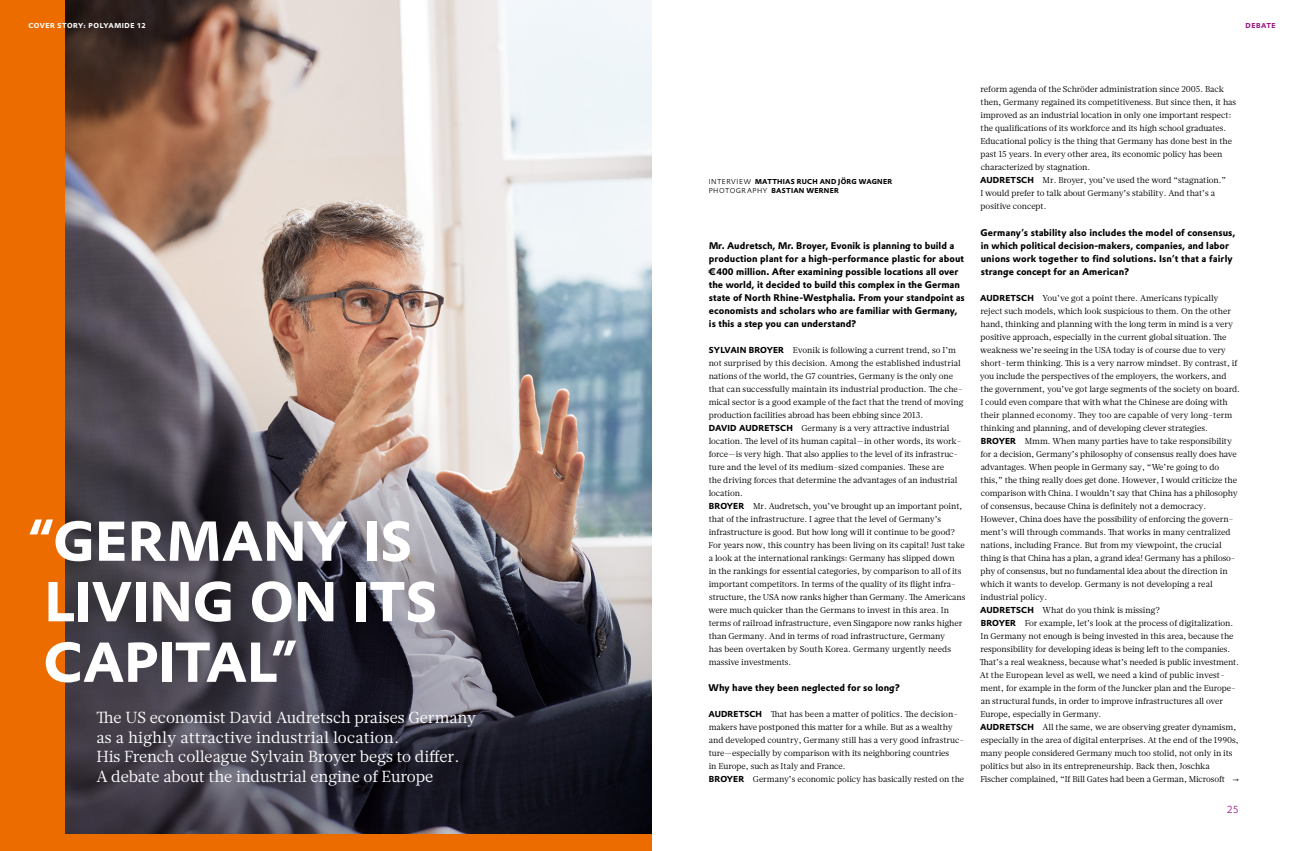
<style>
.page{position:relative;width:1304px;height:851px;background:#fff}
.page>*{position:absolute;margin:0;border:0;box-sizing:border-box;transform-origin:0 0}
.t1{font:700 55px/60.5px "Evonik Prokyon";color:#fff}
.t2{font:16px/19.5px "Glosa Text";color:#fff}
.t3{font:300 10px "Evonik Prokyon";color:#981881}
.t4{font:700 9.5px/13px "Evonik Prokyon";color:#000}
.t5{font:8.5px/13px "Glosa Text";letter-spacing:-.005em;color:#000}
.t6{font:700 7px/9px "Evonik Prokyon";letter-spacing:.035em;color:#000}
.t7{font:700 7px "Evonik Prokyon";letter-spacing:.075em;color:#fff}
.t8{font:700 7px "Evonik Prokyon";letter-spacing:.07em;color:#981881}
.s1{font-weight:300}
.s2{font-family:"Evonik Prokyon";font-weight:700}
.s3{font-family:"Evonik Prokyon";font-weight:300}
</style>
<div class="page">
<div style="left:0;top:0;width:652px;height:850px;background:#ed6c00"></div>
<img style="left:65px;top:0;width:587px;height:833px">
<p class="t7" style="left:28px;top:20px;width:119px">COVER STORY: POLYAMIDE 12</p>
<p class="t8" style="left:1246px;top:20px;width:32px">DEBATE</p>
<h1 class="t1" style="left:28px;top:506px;width:411px">“GERMANY IS<br>LIVING ON ITS<br>CAPITAL”</h1>
<h2 class="t2" style="left:96px;top:708px;width:381px">The US economist David Audretsch praises Germany as a highly attractive industrial location.<br>His French colleague Sylvain Broyer begs to differ.<br>A debate about the industrial engine of Europe</h2>
<p class="t6" style="left:709px;top:176px;width:185px"><span class="s1">INTERVIEW</span> MATTHIAS RUCH AND JÖRG WAGNER<br><span class="s1">PHOTOGRAPHY</span> BASTIAN WERNER</p>
<p class="t4" style="left:709px;top:238px;width:258px">Mr. Audretsch, Mr. Broyer, Evonik is planning to build a production plant for a high-performance plastic for about € 400 million. After examining possible locations all over the world, it decided to build this complex in the German state of North Rhine-Westphalia. From your standpoint as economists and scholars who are familiar with Germany, is this a step you can understand?</p>
<p class="t5" style="left:708px;top:343px;width:259px"><span class="s2">SYLVAIN BROYER</span> Evonik is following a current trend, so I’m not surprised by this decision. Among the established industrial nations of the world, the G7 countries, Germany is the only one that can successfully maintain its industrial production. The che&shy;mical sector is a good example of the fact that the trend of moving production facilities abroad has been ebbing since 2013.<br><span class="s2">DAVID AUDRETSCH</span> Germany is a very attractive industrial location. The level of its human capital—in other words, its work&shy;force—is very high. That also applies to the level of its infrastruc&shy;ture and the level of its medium-sized companies. These are<br>the driving forces that determine the advantages of an industrial location.<br><span class="s2">BROYER</span> Mr. Audretsch, you’ve brought up an important point, that of the infrastructure. I agree that the level of Germany’s infrastructure is good. But how long will it continue to be good?<br>For years now, this country has been living on its capital! Just take a look at the international rankings: Germany has slipped down<br>in the rankings for essential categories, by comparison to all of its important competitors. In terms of the quality of its flight infra&shy;structure, the USA now ranks higher than Germany. The Americans were much quicker than the Germans to invest in this area. In terms of railroad infrastructure, even Singapore now ranks higher than Germany. And in terms of road infrastructure, Germany<br>has been overtaken by South Korea. Germany urgently needs massive investments.</p>
<p class="t4" style="left:709px;top:680px;width:193px">Why have they been neglected for so long?</p>
<p class="t5" style="left:708px;top:707px;width:258px"><span class="s2">AUDRETSCH</span> That has been a matter of politics. The decision&shy;makers have postponed this matter for a while. But as a wealthy and developed country, Germany still has a very good infrastruc&shy;ture—especially by comparison with its neighboring countries<br>in Europe, such as Italy and France.<br><span class="s2">BROYER</span> Germany’s economic policy has basically rested on the</p>
<p class="t5" style="left:980px;top:83px;width:257px">reform agenda of the Schröder administration since 2005. Back then, Germany regained its competitiveness. But since then, it has improved as an industrial location in only one important respect: the qualifications of its workforce and its high school graduates.<br>Educational policy is the thing that Germany has done best in the past 15 years. In every other area, its economic policy has been characterized by stagnation.<br><span class="s2">AUDRETSCH</span> Mr. Broyer, you’ve used the word “stagnation.”<br>I would prefer to talk about Germany’s stability. And that’s a positive concept.</p>
<p class="t4" style="left:981px;top:225px;width:256px">Germany’s stability also includes the model of consensus, in which political decision-makers, companies, and labor unions work together to find solutions. Isn’t that a fairly strange concept for an American?</p>
<p class="t5" style="left:980px;top:291px;width:262px"><span class="s2">AUDRETSCH</span> You’ve got a point there. Americans typically reject such models, which look suspicious to them. On the other hand, thinking and planning with the long term in mind is a very positive approach, especially in the current global situation. The weakness we’re seeing in the USA today is of course due to very short-term thinking. This is a very narrow mindset. By contrast, if you include the perspectives of the employers, the workers, and the government, you’ve got large segments of the society on board.<br>I could even compare that with what the Chinese are doing with their planned economy. They too are capable of very long-term thinking and planning, and of developing clever strategies.<br><span class="s2">BROYER</span> Mmm. When many parties have to take responsibility for a decision, Germany’s philosophy of consensus really does have advantages. When people in Germany say, “We’re going to do this,” the thing really does get done. However, I would criticize the comparison with China. I wouldn’t say that China has a philosophy of consensus, because China is definitely not a democracy.<br>However, China does have the possibility of enforcing the govern&shy;ment’s will through commands. That works in many centralized nations, including France. But from my viewpoint, the crucial thing is that China has a plan, a grand idea! Germany has a philoso&shy;phy of consensus, but no fundamental idea about the direction in which it wants to develop. Germany is not developing a real industrial policy.<br><span class="s2">AUDRETSCH</span> What do you think is missing?<br><span class="s2">BROYER</span> For example, let’s look at the process of digitalization.<br>In Germany not enough is being invested in this area, because the responsibility for developing ideas is being left to the companies.<br>That’s a real weakness, because what’s needed is public investment.<br>At the European level as well, we need a kind of public invest&shy;ment, for example in the form of the Juncker plan and the Europe&shy;an structural funds, in order to improve infrastructures all over Europe, especially in Germany.<br><span class="s2">AUDRETSCH</span> All the same, we are observing greater dynamism, especially in the area of digital enterprises. At the end of the 1990s, many people considered Germany much too stolid, not only in its politics but also in its entrepreneurship. Back then, Joschka<br>Fischer complained, “If Bill Gates had been a German, Microsoft <span class="s3">→</span></p>
<p class="t3" style="left:1227px;top:801px;width:13px">25</p>
</div>
